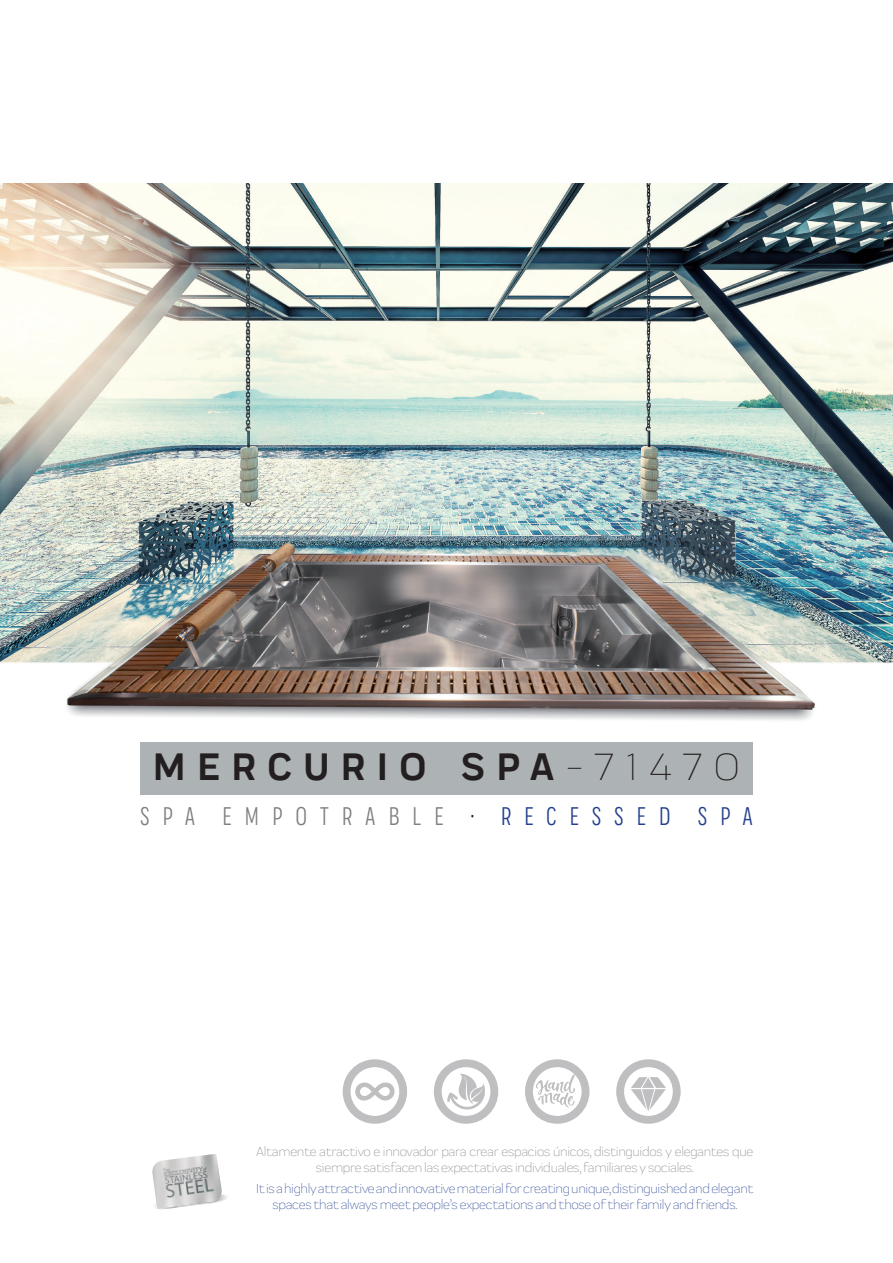
<style>
.page{position:relative;width:893px;height:1263px;background:#fff}
.page>*{position:absolute;margin:0;border:0;box-sizing:border-box;transform-origin:0 0}
.t1{font:700 39.75px "Praktika";letter-spacing:.3em;color:#231f20}
.t2{font:condensed 27px "Praktika";letter-spacing:.5em;color:#808083}
.t3{font:300 13.5px/16.2px "Praktika";letter-spacing:-.02em;color:#253f8e;text-align:center}
.t4{font:300 13.5px/16.2px "Praktika";letter-spacing:-.02em;color:#808083;text-align:center}
.s1{font-weight:300}
.s2{color:#231f20}
.s3{color:#253f8e}
</style>
<div class="page">
<img style="left:162px;top:1194px;width:65px;height:16px">
<img style="left:152px;top:1154px;width:70px;height:55px">
<img style="left:0;top:184px;width:893px;height:537px">
<div style="left:140px;top:742px;width:612px;height:52px;background:#adb3b4"></div>
<div style="left:343px;top:1059px;width:64px;height:65px;border:8px solid #808083;border-radius:50%"></div>
<svg style="left:355px;top:1082px;width:40px;height:19px"></svg>
<div style="left:525px;top:1059px;width:64px;height:65px;border:8px solid #808083;border-radius:50%"></div>
<svg style="left:536px;top:1074px;width:39px;height:34px"></svg>
<div style="left:616px;top:1059px;width:65px;height:65px;border:8px solid #808083;border-radius:50%"></div>
<svg style="left:629px;top:1075px;width:39px;height:48px"></svg>
<div style="left:434px;top:1059px;width:64px;height:65px;border:8px solid #808083;border-radius:50%"></div>
<svg style="left:446px;top:1073px;width:40px;height:36px"></svg>
<h1 class="t1" style="left:153px;top:735px;width:588px">MERCURIO SPA<span class="s1">-71470</span></h1>
<h2 class="t2" style="left:140px;top:797px;width:614px">SPA EMPOTRABLE <span class="s2">·</span> <span class="s3">RECESSED SPA</span></h2>
<p class="t4" style="left:256px;top:1142px;width:499px">Altamente atractivo e innovador para crear espacios únicos, distinguidos y elegantes que siempre satisfacen las expectativas individuales, familiares y sociales.</p>
<p class="t3" style="left:256px;top:1179px;width:499px">It is a highly attractive and innovative material for creating unique, distinguished and elegant spaces that always meet people’s expectations and those of their family and friends.</p>
</div>
